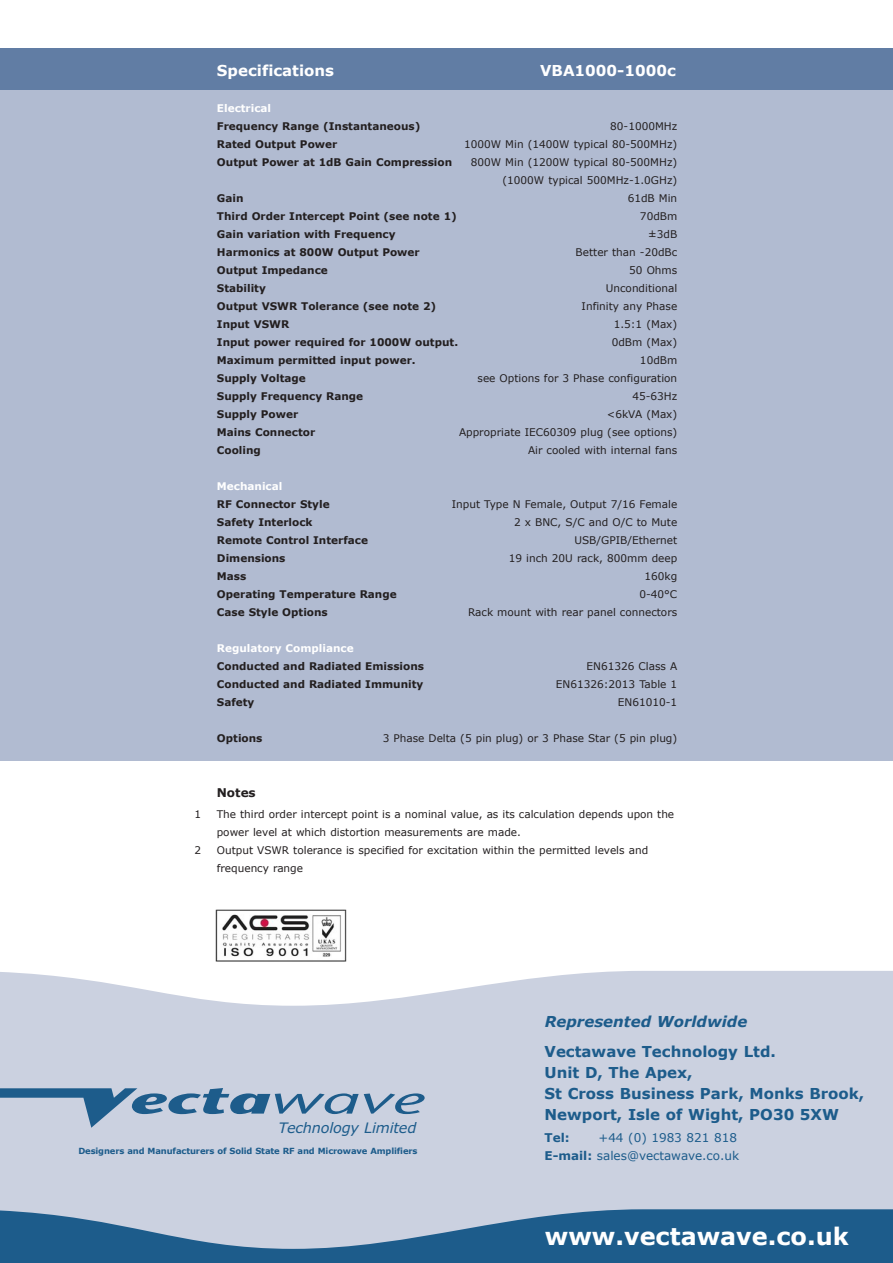
<style>
.page{position:relative;width:893px;height:1263px;background:#fff}
.page>*{position:absolute;margin:0;border:0;box-sizing:border-box;transform-origin:0 0}
.t1{font:700 24px "Verdana";color:#fff}
.t2{font:700 15px/21px "Verdana";color:#1d5c8b}
.t3{font:700 15px "Verdana";color:#fff}
.t4{font:italic 700 15px "Verdana";color:#1d5c8b}
.t5{font:italic 14.4px "Verdana";letter-spacing:-.015em;color:#1d5c8b}
.t6{font:12px "Verdana";color:#1d5c8b}
.t7{font:700 12px "Verdana";color:#231f20}
.t8{font:700 12px "Verdana";color:#1d5c8b}
.t9{font:10.5px/18px "Verdana";color:#231f20}
.t10{font:700 10.5px "Verdana";color:#231f20}
.t11{font:700 10.5px "Verdana";color:#fff}
.t12{font:700 8.4px "Verdana";letter-spacing:-.015em;color:#1d5c8b}
.s1{font-weight:700}
</style>
<div class="page">
<div style="left:0;top:971px;width:893px;height:238px;background:#cbd1e0"></div>
<svg style="left:0;top:1209px;width:893px;height:54px;background:#4c7ca2"></svg>
<svg style="left:0;top:1088px;width:425px;height:40px;background:#9bb0c8"></svg>
<div style="left:0;top:48px;width:893px;height:44px;background:#617da4"></div>
<div style="left:0;top:90px;width:893px;height:670px;background:#b1bbd1"></div>
<img style="left:216px;top:910px;width:130px;height:51px">
<p class="t3" style="left:217px;top:60px;width:119px">Specifications</p>
<p class="t3" style="left:540px;top:60px;width:137px">VBA1000-1000c</p>
<p class="t11" style="left:217px;top:101px;width:56px">Electrical</p>
<p class="t10" style="left:217px;top:119px;width:205px">Frequency Range (Instantaneous)</p>
<p class="t9" style="left:610px;top:117px;width:69px">80-1000MHz</p>
<p class="t10" style="left:217px;top:137px;width:122px">Rated Output Power</p>
<p class="t9" style="left:464px;top:135px;width:215px">1000W Min (1400W typical 80-500MHz)</p>
<p class="t10" style="left:217px;top:155px;width:237px">Output Power at 1dB Gain Compression</p>
<p class="t9" style="left:471px;top:153px;width:208px">800W Min (1200W typical 80-500MHz)</p>
<p class="t9" style="left:502px;top:171px;width:176px">(1000W typical 500MHz-1.0GHz)</p>
<p class="t10" style="left:217px;top:191px;width:28px">Gain</p>
<p class="t9" style="left:628px;top:189px;width:51px">61dB Min</p>
<p class="t10" style="left:217px;top:209px;width:241px">Third Order Intercept Point (see note 1)</p>
<p class="t9" style="left:640px;top:207px;width:39px">70dBm</p>
<p class="t10" style="left:217px;top:227px;width:180px">Gain variation with Frequency</p>
<p class="t9" style="left:648px;top:225px;width:31px">±3dB</p>
<p class="t10" style="left:217px;top:245px;width:204px">Harmonics at 800W Output Power</p>
<p class="t9" style="left:576px;top:243px;width:103px">Better than -20dBc</p>
<p class="t10" style="left:217px;top:263px;width:112px">Output Impedance</p>
<p class="t9" style="left:629px;top:261px;width:50px">50 Ohms</p>
<p class="t10" style="left:217px;top:281px;width:50px">Stability</p>
<p class="t9" style="left:606px;top:279px;width:73px">Unconditional</p>
<p class="t10" style="left:217px;top:299px;width:221px">Output VSWR Tolerance (see note 2)</p>
<p class="t9" style="left:582px;top:297px;width:97px">Infinity any Phase</p>
<p class="t10" style="left:217px;top:317px;width:74px">Input VSWR</p>
<p class="t9" style="left:614px;top:315px;width:65px">1.5:1 (Max)</p>
<p class="t10" style="left:217px;top:335px;width:243px">Input power required for 1000W output.</p>
<p class="t9" style="left:612px;top:333px;width:67px">0dBm (Max)</p>
<p class="t10" style="left:217px;top:353px;width:200px">Maximum permitted input power.</p>
<p class="t9" style="left:640px;top:351px;width:39px">10dBm</p>
<p class="t10" style="left:217px;top:371px;width:90px">Supply Voltage</p>
<p class="t9" style="left:478px;top:369px;width:201px">see Options for 3 Phase configuration</p>
<p class="t10" style="left:217px;top:389px;width:148px">Supply Frequency Range</p>
<p class="t9" style="left:632px;top:387px;width:46px">45-63Hz</p>
<p class="t10" style="left:217px;top:407px;width:83px">Supply Power</p>
<p class="t9" style="left:607px;top:405px;width:72px">&lt;6kVA (Max)</p>
<p class="t10" style="left:217px;top:425px;width:100px">Mains Connector</p>
<p class="t9" style="left:459px;top:423px;width:220px">Appropriate IEC60309 plug (see options)</p>
<p class="t10" style="left:217px;top:443px;width:46px">Cooling</p>
<p class="t9" style="left:528px;top:441px;width:151px">Air cooled with internal fans</p>
<p class="t11" style="left:217px;top:479px;width:67px">Mechanical</p>
<p class="t10" style="left:217px;top:497px;width:114px">RF Connector Style</p>
<p class="t9" style="left:452px;top:495px;width:227px">Input Type N Female, Output 7/16 Female</p>
<p class="t10" style="left:217px;top:515px;width:97px">Safety Interlock</p>
<p class="t9" style="left:514px;top:513px;width:165px">2 x BNC, S/C and O/C to Mute</p>
<p class="t10" style="left:217px;top:533px;width:153px">Remote Control Interface</p>
<p class="t9" style="left:574px;top:531px;width:104px">USB/GPIB/Ethernet</p>
<p class="t10" style="left:217px;top:551px;width:70px">Dimensions</p>
<p class="t9" style="left:509px;top:549px;width:170px">19 inch 20U rack, 800mm deep</p>
<p class="t10" style="left:217px;top:569px;width:31px">Mass</p>
<p class="t9" style="left:644px;top:567px;width:34px">160kg</p>
<p class="t10" style="left:217px;top:587px;width:181px">Operating Temperature Range</p>
<p class="t9" style="left:639px;top:585px;width:39px">0-40°C</p>
<p class="t10" style="left:217px;top:605px;width:112px">Case Style Options</p>
<p class="t9" style="left:468px;top:603px;width:211px">Rack mount with rear panel connectors</p>
<p class="t11" style="left:217px;top:641px;width:138px">Regulatory Compliance</p>
<p class="t10" style="left:217px;top:659px;width:209px">Conducted and Radiated Emissions</p>
<p class="t9" style="left:587px;top:657px;width:92px">EN61326 Class A</p>
<p class="t10" style="left:217px;top:677px;width:208px">Conducted and Radiated Immunity</p>
<p class="t9" style="left:556px;top:675px;width:123px">EN61326:2013 Table 1</p>
<p class="t10" style="left:217px;top:695px;width:39px">Safety</p>
<p class="t9" style="left:618px;top:693px;width:61px">EN61010-1</p>
<p class="t10" style="left:217px;top:731px;width:47px">Options</p>
<p class="t9" style="left:383px;top:729px;width:296px">3 Phase Delta (5 pin plug) or 3 Phase Star (5 pin plug)</p>
<p class="t7" style="left:217px;top:784px;width:40px">Notes</p>
<p class="t9" style="left:195px;top:805px;width:8px">1</p>
<p class="t9" style="left:217px;top:805px;width:459px">The third order intercept point is a nominal value, as its calculation depends upon the power level at which distortion measurements are made.</p>
<p class="t9" style="left:195px;top:841px;width:8px">2</p>
<p class="t9" style="left:217px;top:841px;width:433px">Output VSWR tolerance is specified for excitation within the permitted levels and frequency range</p>
<p class="t5" style="left:278px;top:1118px;width:139px">Technology Limited</p>
<p class="t12" style="left:78px;top:1145px;width:341px">Designers and Manufacturers of Solid State RF and Microwave Amplifiers</p>
<p class="t4" style="left:545px;top:1011px;width:204px">Represented Worldwide</p>
<p class="t2" style="left:544px;top:1041px;width:233px">Vectawave Technology Ltd.</p>
<p class="t2" style="left:544px;top:1062px;width:150px">Unit D, The Apex,</p>
<p class="t2" style="left:544px;top:1083px;width:321px">St Cross Business Park, Monks Brook,<br>Newport, Isle of Wight, PO30 5XW</p>
<p class="t8" style="left:544px;top:1129px;width:27px">Tel:</p>
<p class="t6" style="left:598px;top:1130px;width:140px">+44 (0) 1983 821 818</p>
<p class="t6" style="left:544px;top:1148px;width:196px"><span class="s1">E-mail:</span> sales@vectawave.co.uk</p>
<p class="t1" style="left:545px;top:1219px;width:305px">www.vectawave.co.uk</p>
</div>
